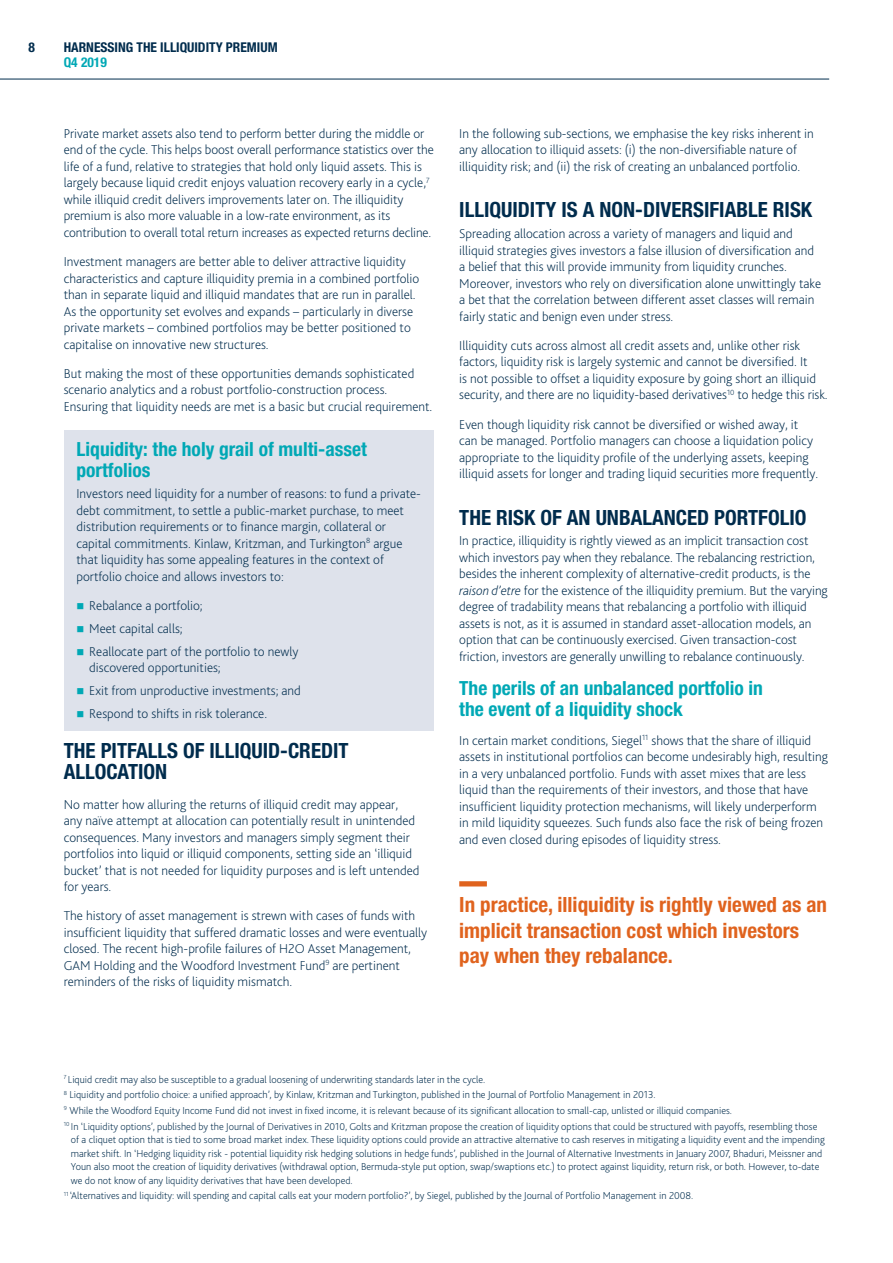
<style>
.page{position:relative;width:893px;height:1263px;background:#fff}
.page>*{position:absolute;margin:0;border:0;box-sizing:border-box;transform-origin:0 0}
.t1{font:700 condensed 21px/21px "Helvetica Neue LT Pro";color:#002c4d}
.t2{font:700 condensed 21px/25.5px "Helvetica Neue LT Pro";color:#e0631e}
.t3{font:700 condensed 19.5px/21px "Helvetica Neue LT Pro";color:#00a8b5}
.t4{font:200 13.5px/16.5px "Bliss 2";color:#002c4d}
.t5{font:700 condensed 13.5px "Helvetica Neue LT Pro";color:#002c4d}
.t6{font:700 condensed 13.5px "Helvetica Neue LT Pro";color:#00a8b5}
.t7{font:200 10.5px/15.6px "Bliss 2";color:#002c4d}
.s1{font-style:italic}
</style>
<div class="page">
<div style="left:64px;top:430px;width:370px;height:301px;background:#dee2eb"></div>
<div style="left:459px;top:881px;width:28px;height:5px;background:#e0631e"></div>
<hr style="left:0;top:79px;width:829px;height:1px;background:#002c4d">
<p class="t5" style="left:29px;top:39px;width:8px">8</p>
<p class="t5" style="left:64px;top:39px;width:215px">HARNESSING THE ILLIQUIDITY PREMIUM</p>
<p class="t6" style="left:64px;top:54px;width:45px">Q4 2019</p>
<p class="t4" style="left:64px;top:125px;width:371px">Private market assets also tend to perform better during the middle or end of the cycle. This helps boost overall performance statistics over the life of a fund, relative to strategies that hold only liquid assets. This is largely because liquid credit enjoys valuation recovery early in a cycle,<sup>7 </sup>while illiquid credit delivers improvements later on. The illiquidity premium is also more valuable in a low-rate environment, as its contribution to overall total return increases as expected returns decline.</p>
<p class="t4" style="left:64px;top:253px;width:357px">Investment managers are better able to deliver attractive liquidity characteristics and capture illiquidity premia in a combined portfolio than in separate liquid and illiquid mandates that are run in parallel.<br>As the opportunity set evolves and expands – particularly in diverse private markets – combined portfolios may be better positioned to capitalise on innovative new structures.</p>
<p class="t4" style="left:64px;top:365px;width:370px">But making the most of these opportunities demands sophisticated scenario analytics and a robust portfolio-construction process.<br>Ensuring that liquidity needs are met is a basic but crucial requirement.</p>
<h2 class="t3" style="left:77px;top:439px;width:292px">Liquidity: the holy grail of multi‑asset portfolios</h2>
<p class="t4" style="left:77px;top:485px;width:346px">Investors need liquidity for a number of reasons: to fund a private&shy;debt commitment, to settle a public-market purchase, to meet distribution requirements or to finance margin, collateral or capital commitments. Kinlaw, Kritzman, and Turkington<sup>8</sup> argue that liquidity has some appealing features in the context of portfolio choice and allows investors to:</p>
<p class="t4" style="left:89px;top:594px;width:211px;line-height:23px">Rebalance a portfolio;<br>Meet capital calls;<br>Reallocate part of the portfolio to newly</p>
<p class="t4" style="left:89px;top:656px;width:213px;line-height:23px">discovered opportunities;<br>Exit from unproductive investments; and<br>Respond to shifts in risk tolerance.</p>
<h1 class="t1" style="left:64px;top:740px;width:286px">THE PITFALLS OF ILLIQUID-CREDIT<br>ALLOCATION</h1>
<p class="t4" style="left:64px;top:796px;width:357px">No matter how alluring the returns of illiquid credit may appear, any naïve attempt at allocation can potentially result in unintended consequences. Many investors and managers simply segment their portfolios into liquid or illiquid components, setting side an ‘illiquid bucket’ that is not needed for liquidity purposes and is left untended for years.</p>
<p class="t4" style="left:64px;top:908px;width:365px">The history of asset management is strewn with cases of funds with insufficient liquidity that suffered dramatic losses and were eventually closed. The recent high-profile failures of H2O Asset Management, GAM Holding and the Woodford Investment Fund<sup>9</sup> are pertinent reminders of the risks of liquidity mismatch.</p>
<p class="t4" style="left:459px;top:125px;width:356px">In the following sub-sections, we emphasise the key risks inherent in any allocation to illiquid assets: (i) the non-diversifiable nature of illiquidity risk; and (ii) the risk of creating an unbalanced portfolio.</p>
<h1 class="t1" style="left:459px;top:199px;width:354px">ILLIQUIDITY IS A NON-DIVERSIFIABLE RISK</h1>
<p class="t4" style="left:459px;top:225px;width:363px">Spreading allocation across a variety of managers and liquid and illiquid strategies gives investors a false illusion of diversification and a belief that this will provide immunity from liquidity crunches.<br>Moreover, investors who rely on diversification alone unwittingly take a bet that the correlation between different asset classes will remain fairly static and benign even under stress.</p>
<p class="t4" style="left:459px;top:337px;width:370px">Illiquidity cuts across almost all credit assets and, unlike other risk factors, liquidity risk is largely systemic and cannot be diversified. It<br>is not possible to offset a liquidity exposure by going short an illiquid security, and there are no liquidity-based derivatives<sup>10</sup> to hedge this risk.</p>
<p class="t4" style="left:459px;top:416px;width:361px">Even though liquidity risk cannot be diversified or wished away, it can be managed. Portfolio managers can choose a liquidation policy appropriate to the liquidity profile of the underlying assets, keeping illiquid assets for longer and trading liquid securities more frequently.</p>
<h1 class="t1" style="left:459px;top:506px;width:349px">THE RISK OF AN UNBALANCED PORTFOLIO</h1>
<p class="t4" style="left:459px;top:533px;width:370px">In practice, illiquidity is rightly viewed as an implicit transaction cost which investors pay when they rebalance. The rebalancing restriction, besides the inherent complexity of alternative-credit products, is the <span class="s1">raison d’etre</span> for the existence of the illiquidity premium. But the varying degree of tradability means that rebalancing a portfolio with illiquid assets is not, as it is assumed in standard asset-allocation models, an option that can be continuously exercised. Given transaction-cost friction, investors are generally unwilling to rebalance continuously.</p>
<h2 class="t3" style="left:459px;top:677px;width:305px">The perils of an unbalanced portfolio in the event of a liquidity shock</h2>
<p class="t4" style="left:459px;top:732px;width:370px">In certain market conditions, Siegel<sup>11</sup> shows that the share of illiquid assets in institutional portfolios can become undesirably high, resulting in a very unbalanced portfolio. Funds with asset mixes that are less liquid than the requirements of their investors, and those that have insufficient liquidity protection mechanisms, will likely underperform in mild liquidity squeezes. Such funds also face the risk of being frozen and even closed during episodes of liquidity stress.</p>
<h1 class="t2" style="left:459px;top:891px;width:369px">In practice, illiquidity is rightly viewed as an implicit transaction cost which investors pay when they rebalance.</h1>
<p class="t7" style="left:64px;top:1071px;width:755px"><sup>7</sup> Liquid credit may also be susceptible to a gradual loosening of underwriting standards later in the cycle.<br><sup>8</sup> Liquidity and portfolio choice: a unified approach’, by Kinlaw, Kritzman and Turkington, published in the Journal of Portfolio Management in 2013.<br><sup>9</sup> While the Woodford Equity Income Fund did not invest in fixed income, it is relevant because of its significant allocation to small-cap, unlisted or illiquid companies.<br><sup>10</sup> In ‘Liquidity options’, published by the Journal of Derivatives in 2010, Golts and Kritzman propose the creation of liquidity options that could be structured with payoffs, resembling those</p>
<p class="t7" style="left:71px;top:1133px;width:755px;line-height:13.5px">of a cliquet option that is tied to some broad market index. These liquidity options could provide an attractive alternative to cash reserves in mitigating a liquidity event and the impending market shift. In ‘Hedging liquidity risk - potential liquidity risk hedging solutions in hedge funds’, published in the Journal of Alternative Investments in January 2007, Bhaduri, Meissner and Youn also moot the creation of liquidity derivatives (withdrawal option, Bermuda-style put option, swap/swaptions etc.) to protect against liquidity, return risk, or both. However, to-date we do not know of any liquidity derivatives that have been developed.</p>
<p class="t7" style="left:64px;top:1188px;width:631px"><sup>11</sup> ‘Alternatives and liquidity: will spending and capital calls eat your modern portfolio?’, by Siegel, published by the Journal of Portfolio Management in 2008.</p>
</div>
